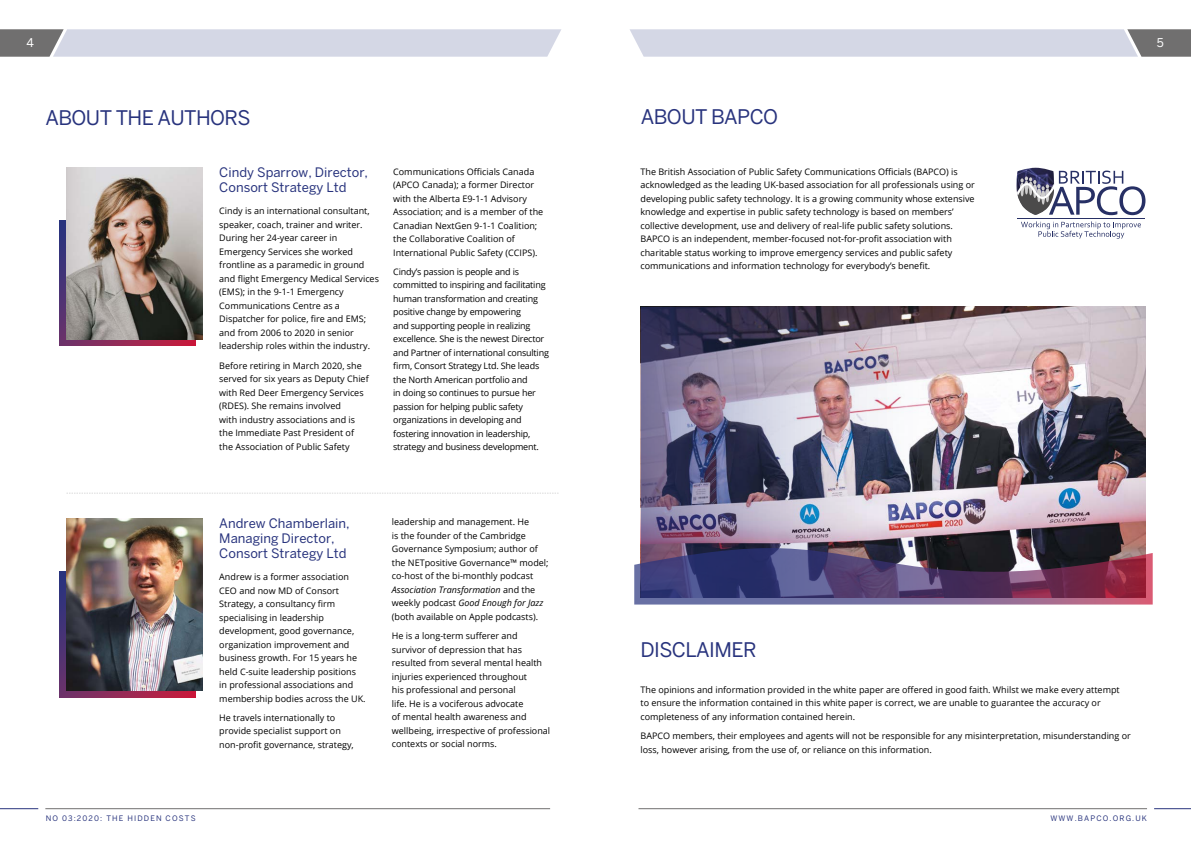
<style>
.page{position:relative;width:1191px;height:842px;background:#fff}
.page>*{position:absolute;margin:0;border:0;box-sizing:border-box;transform-origin:0 0}
.t1{font:20px "Benton Sans";letter-spacing:-.03em;color:#28337d}
.t2{font:13px/15px "Benton Sans";color:#28337d}
.t3{font:12px "Benton Sans";color:#fff}
.t4{font:9px/13.5px "Open Sans";color:#000}
.t5{font:9px/13.5px "Open Sans";letter-spacing:-.02em;color:#000}
.t6{font:7.5px "Benton Sans";letter-spacing:.15em;color:#28337d}
.s1{font-style:italic}
</style>
<div class="page">
<svg style="left:60px;top:220px;width:136px;height:126px;background:#722c63"></svg>
<svg style="left:60px;top:572px;width:136px;height:125px;background:#722c63"></svg>
<img style="left:66px;top:168px;width:136px;height:172px">
<img style="left:66px;top:519px;width:136px;height:172px">
<svg style="left:66px;top:493px;width:492px;height:1px"></svg>
<img style="left:975px;top:307px;width:170px;height:241px">
<img style="left:641px;top:307px;width:334px;height:241px">
<svg style="left:634px;top:548px;width:518px;height:56px;background:#58436a"></svg>
<svg style="left:1021px;top:221px;width:119px;height:18px"></svg>
<hr style="left:1017px;top:218px;width:127px;height:1px;background:#273065">
<svg style="left:1016px;top:168px;width:129px;height:47px"></svg>
<svg style="left:0;top:29px;width:561px;height:28px;background:#cbceda"></svg>
<svg style="left:630px;top:29px;width:561px;height:28px;background:#ccceda"></svg>
<hr style="left:45px;top:808px;width:505px;height:1px;background:#706f6f">
<hr style="left:638px;top:808px;width:509px;height:1px;background:#706f6f">
<hr style="left:0;top:808px;width:38px;height:1px;background:#28337d">
<hr style="left:1154px;top:808px;width:37px;height:1px;background:#28337d">
<h3 class="t3" style="left:26px;top:36px;width:9px">4</h3>
<h3 class="t3" style="left:1157px;top:36px;width:9px">5</h3>
<h1 class="t1" style="left:45px;top:106px;width:207px">ABOUT THE AUTHORS</h1>
<h2 class="t2" style="left:219px;top:165px;width:150px">Cindy Sparrow, Director,<br>Consort Strategy Ltd</h2>
<p class="t4" style="left:219px;top:204px;width:161px">Cindy is an international consultant, speaker, coach, trainer and writer.<br>During her 24-year career in Emergency Services she worked frontline as a paramedic in ground and flight Emergency Medical Services (EMS); in the 9-1-1 Emergency Communications Centre as a Dispatcher for police, fire and EMS; and from 2006 to 2020 in senior leadership roles within the industry.</p>
<p class="t4" style="left:219px;top:358px;width:151px">Before retiring in March 2020, she served for six years as Deputy Chief with Red Deer Emergency Services (RDES). She remains involved<br>with industry associations and is the Immediate Past President of the Association of Public Safety</p>
<p class="t4" style="left:393px;top:164px;width:152px">Communications Officials Canada (APCO Canada); a former Director with the Alberta E9-1-1 Advisory Association; and is a member of the Canadian NextGen 9-1-1 Coalition; the Collaborative Coalition of International Public Safety (CCIPS).</p>
<p class="t5" style="left:393px;top:265px;width:157px">Cindy’s passion is people and is committed to inspiring and facilitating human transformation and creating positive change by empowering<br>and supporting people in realizing excellence. She is the newest Director and Partner of international consulting firm, Consort Strategy Ltd. She leads the North American portfolio and<br>in doing so continues to pursue her passion for helping public safety organizations in developing and fostering innovation in leadership, strategy and business development.</p>
<h2 class="t2" style="left:219px;top:516px;width:132px">Andrew Chamberlain,<br>Managing Director,<br>Consort Strategy Ltd</h2>
<p class="t4" style="left:219px;top:570px;width:148px">Andrew is a former association<br>CEO and now MD of Consort<br>Strategy, a consultancy firm specialising in leadership development, good governance, organization improvement and business growth. For 15 years he held C-suite leadership positions in professional associations and membership bodies across the UK.</p>
<p class="t4" style="left:219px;top:711px;width:136px">He travels internationally to provide specialist support on non-profit governance, strategy,</p>
<p class="t4" style="left:392px;top:515px;width:158px">leadership and management. He<br>is the founder of the Cambridge Governance Symposium; author of the NETpositive Governance™ model; co-host of the bi-monthly podcast <span class="s1">Association Transformation</span> and the weekly podcast <span class="s1">Good Enough for Jazz </span>(both available on Apple podcasts).</p>
<p class="t4" style="left:392px;top:629px;width:160px">He is a long-term sufferer and survivor of depression that has resulted from several mental health injuries experienced throughout<br>his professional and personal<br>life. He is a vociferous advocate<br>of mental health awareness and wellbeing, irrespective of professional contexts or social norms.</p>
<h1 class="t1" style="left:641px;top:105px;width:139px">ABOUT BAPCO</h1>
<p class="t4" style="left:640px;top:164px;width:336px">The British Association of Public Safety Communications Officials (BAPCO) is acknowledged as the leading UK-based association for all professionals using or developing public safety technology. It is a growing community whose extensive knowledge and expertise in public safety technology is based on members’ collective development, use and delivery of real-life public safety solutions.<br>BAPCO is an independent, member-focused not-for-profit association with charitable status working to improve emergency services and public safety communications and information technology for everybody’s benefit.</p>
<h1 class="t1" style="left:640px;top:638px;width:118px">DISCLAIMER</h1>
<p class="t4" style="left:640px;top:683px;width:481px">The opinions and information provided in the white paper are offered in good faith. Whilst we make every attempt to ensure the information contained in this white paper is correct, we are unable to guarantee the accuracy or completeness of any information contained herein.</p>
<p class="t4" style="left:640px;top:729px;width:492px">BAPCO members, their employees and agents will not be responsible for any misinterpretation, misunderstanding or loss, however arising, from the use of, or reliance on this information.</p>
<p class="t6" style="left:46px;top:814px;width:151px">NO 03:2020: THE HIDDEN COSTS</p>
<p class="t6" style="left:1050px;top:814px;width:98px">WWW.BAPCO.ORG.UK</p>
</div>
